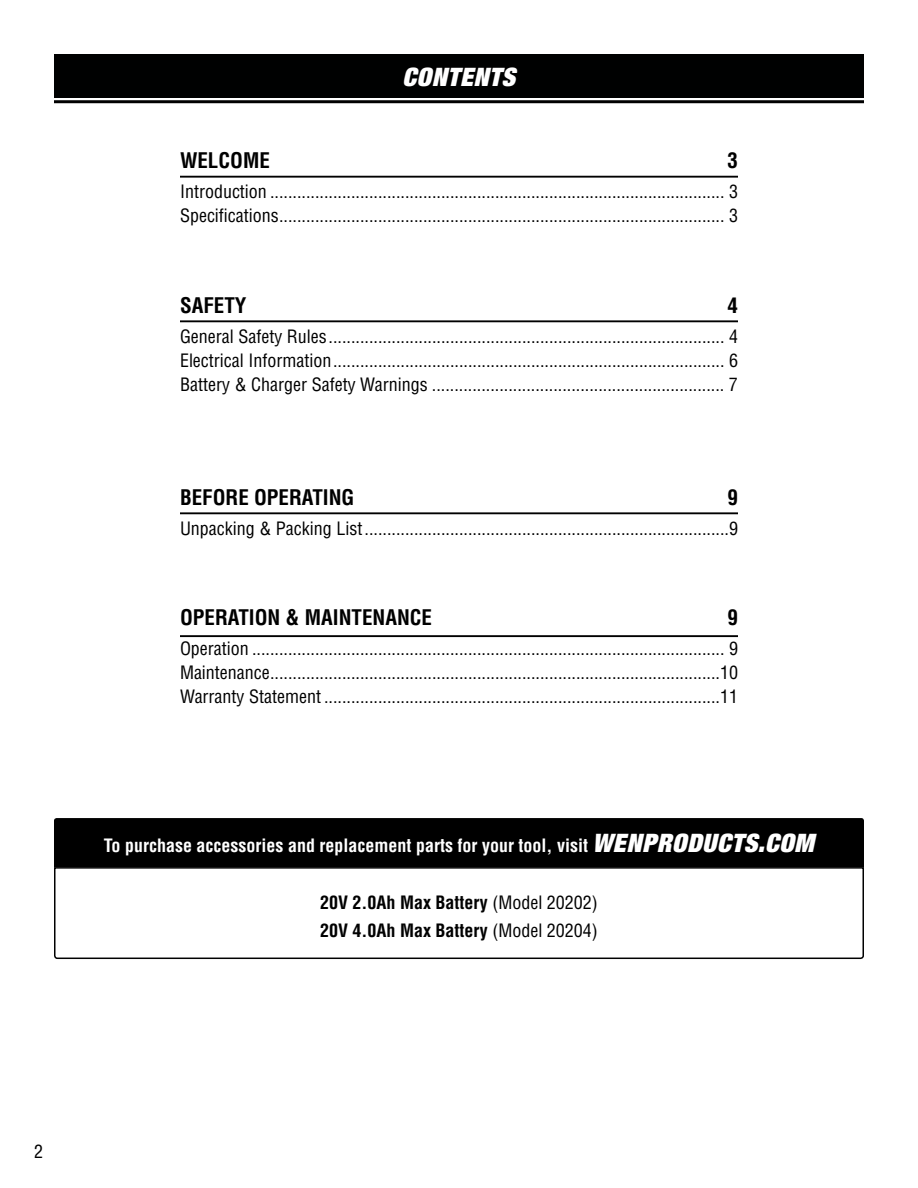
<style>
.page{position:relative;width:918px;height:1188px;background:#fff}
.page>*{position:absolute;margin:0;border:0;box-sizing:border-box;transform-origin:0 0}
.t1{font:italic 900 expanded 25.5px "Helvetica Neue";letter-spacing:.025em;color:#fff}
.t2{font:700 condensed 21px "Helvetica LT Std";color:#000}
.t3{font:condensed 18px/24px "Helvetica LT Std";color:#000;text-align:justify}
.t4{font:700 condensed 18px "Helvetica LT Std";color:#fff}
.t5{font:700 condensed 18px/28.5px "Helvetica LT Std";color:#000}
.s1{font-family:"Helvetica Neue";font-weight:900;font-style:italic;font-stretch:expanded;font-size:25.5px}
.s2{font-weight:400}
</style>
<div class="page">
<div style="left:54px;top:54px;width:810px;height:44px;background:#000101"></div>
<hr style="left:54px;top:100px;width:810px;height:3px;background:#000">
<hr style="left:180px;top:176px;width:558px;height:2px;background:#000">
<hr style="left:180px;top:320px;width:558px;height:2px;background:#000">
<hr style="left:180px;top:512px;width:558px;height:2px;background:#000">
<hr style="left:180px;top:635px;width:558px;height:2px;background:#000">
<div style="left:54px;top:818px;width:810px;height:48px;background:#000"></div>
<svg style="left:54px;top:866px;width:810px;height:93px"></svg>
<h1 class="t1" style="left:403px;top:61px;width:114px">CONTENTS</h1>
<p class="t2" style="left:180px;top:148px;width:91px">WELCOME</p>
<p class="t2" style="left:727px;top:148px;width:12px">3</p>
<p class="t3" style="left:180px;top:180px;width:559px">Introduction ..................................................................................................... 3<br>Specifications................................................................................................... 3</p>
<p class="t2" style="left:180px;top:292px;width:68px">SAFETY</p>
<p class="t2" style="left:727px;top:292px;width:12px">4</p>
<p class="t3" style="left:180px;top:325px;width:559px">General Safety Rules........................................................................................ 4<br>Electrical Information....................................................................................... 6<br>Battery &amp; Charger Safety Warnings ................................................................. 7</p>
<p class="t2" style="left:180px;top:484px;width:176px">BEFORE OPERATING</p>
<p class="t2" style="left:727px;top:484px;width:12px">9</p>
<p class="t3" style="left:180px;top:516px;width:559px">Unpacking &amp; Packing List.................................................................................9</p>
<p class="t2" style="left:180px;top:604px;width:254px">OPERATION &amp; MAINTENANCE</p>
<p class="t2" style="left:727px;top:604px;width:12px">9</p>
<p class="t3" style="left:180px;top:636px;width:559px">Operation ......................................................................................................... 9<br>Maintenance....................................................................................................10<br>Warranty Statement ........................................................................................11</p>
<p class="t4" style="left:104px;top:834px;width:712px">To purchase accessories and replacement parts for your tool, visit <span class="s1">WENPRODUCTS.COM</span></p>
<p class="t5" style="left:320px;top:888px;width:279px">20V 2.0Ah Max Battery <span class="s2">(Model 20202)<br></span>20V 4.0Ah Max Battery <span class="s2">(Model 20204)</span></p>
<p class="t3" style="left:34px;top:1139px;width:10px">2</p>
</div>
